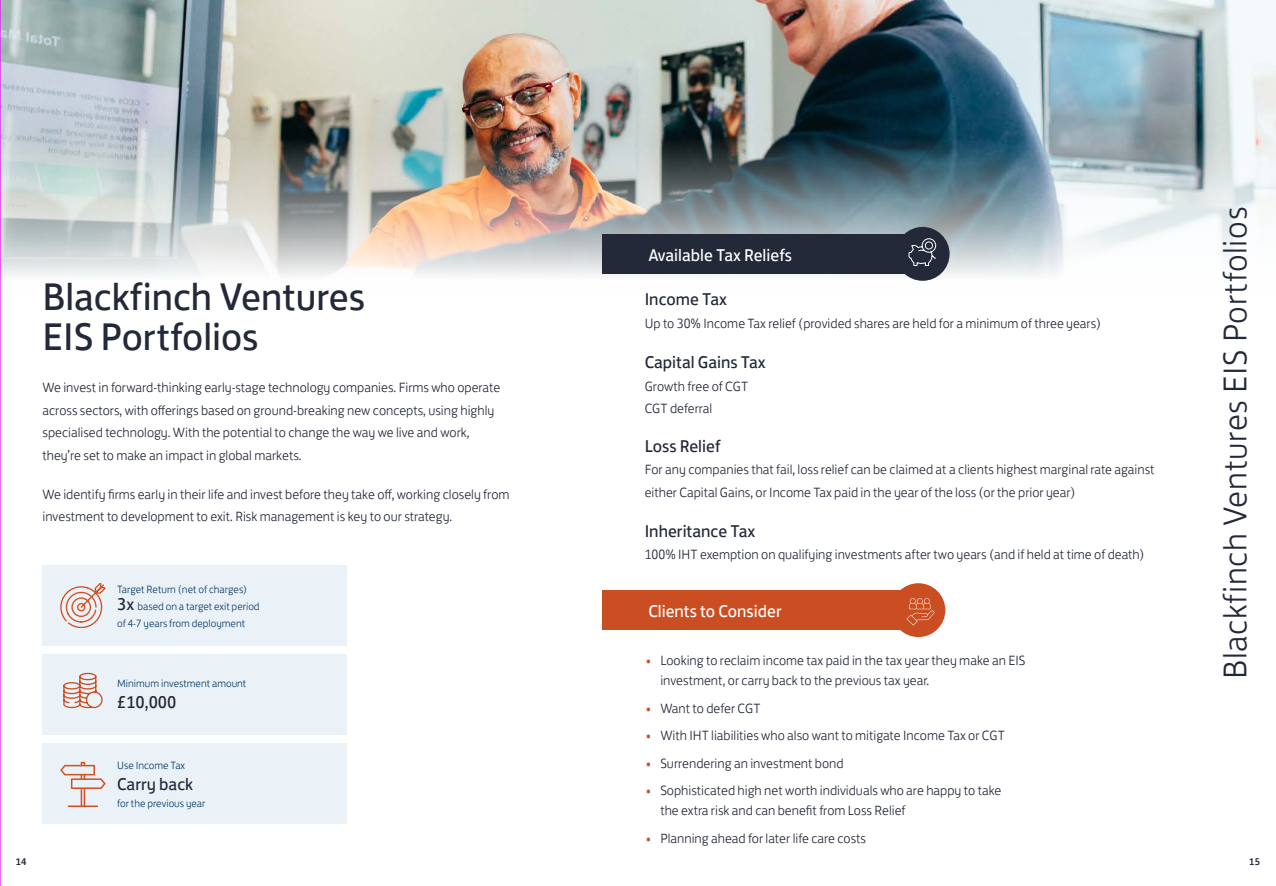
<style>
.page{position:relative;width:1276px;height:886px;background:#fff}
.page>*{position:absolute;margin:0;border:0;box-sizing:border-box;transform-origin:0 0}
.t1{font:39.5px "FS Jack";color:#24293a}
.t2{font:300 33.75px "FS Jack";letter-spacing:.02em;color:#24293a}
.t3{font:17.5px "FS Jack";color:#24293a}
.t4{font:17.5px "FS Jack";color:#fff}
.t5{font:300 13.75px/22.5px "FS Jack";color:#24293a}
.t6{font:300 10.88px/16.8px "FS Jack";color:#073867}
.t7{font:500 10px "FS Jack";color:#24293a}
.s1{font-weight:400;font-size:17.5px;color:#24293a}
.s2{color:#ca4e22}
</style>
<div class="page">
<div style="left:43px;top:654px;width:304px;height:81px;background:#ebf2f7"></div>
<div style="left:43px;top:566px;width:304px;height:80px;background:#ebf2f7"></div>
<div style="left:43px;top:743px;width:304px;height:80px;background:#ebf2f7"></div>
<img style="left:1px;top:0;width:1275px;height:281px">
<div style="left:60px;top:586px;width:42px;height:42px;border:1px dashed #d24f21;border-radius:50%"></div>
<div style="left:66px;top:592px;width:31px;height:30px;border:1px dashed #d24f21;border-radius:50%"></div>
<svg style="left:71px;top:583px;width:35px;height:35px"></svg>
<div style="left:602px;top:590px;width:316px;height:40px;background:#ca4e22"></div>
<div style="left:891px;top:583px;width:54px;height:54px;background:#ca4e22;border-radius:50%"></div>
<svg style="left:906px;top:598px;width:28px;height:27px"></svg>
<div style="left:602px;top:234px;width:316px;height:40px;background:#24293a"></div>
<div style="left:895px;top:227px;width:54px;height:54px;background:#24293a;border-radius:50%"></div>
<svg style="left:908px;top:238px;width:28px;height:28px"></svg>
<svg style="left:63px;top:672px;width:40px;height:37px"></svg>
<svg style="left:60px;top:762px;width:46px;height:45px"></svg>
<hr style="left:0;top:0;width:1px;height:886px;background:#e311f5">
<p class="t1" style="left:43px;top:265px;width:324px">Blackfinch Ventures</p>
<p class="t1" style="left:43px;top:305px;width:217px">EIS Portfolios</p>
<p class="t5" style="left:43px;top:375px;width:459px">We invest in forward-thinking early-stage technology companies. Firms who operate across sectors, with offerings based on ground-breaking new concepts, using highly specialised technology. With the potential to change the way we live and work, they’re set to make an impact in global markets.</p>
<p class="t5" style="left:43px;top:481px;width:468px">We identify firms early in their life and invest before they take off, working closely from investment to development to exit. Risk management is key to our strategy.</p>
<p class="t6" style="left:117px;top:580px;width:131px">Target Return (net of charges)</p>
<p class="t6" style="left:117px;top:597px;width:144px"><span class="s1">3x</span> based on a target exit period of 4-7 years from deployment</p>
<p class="t6" style="left:117px;top:674px;width:131px">Minimum investment amount</p>
<p class="t3" style="left:117px;top:688px;width:61px">£10,000</p>
<p class="t6" style="left:117px;top:756px;width:70px">Use Income Tax</p>
<p class="t3" style="left:117px;top:770px;width:78px">Carry back</p>
<p class="t6" style="left:117px;top:794px;width:90px">for the previous year</p>
<p class="t4" style="left:648px;top:241px;width:145px">Available Tax Reliefs</p>
<p class="t3" style="left:644px;top:286px;width:84px">Income Tax</p>
<p class="t5" style="left:644px;top:311px;width:458px">Up to 30% Income Tax relief (provided shares are held for a minimum of three years)</p>
<p class="t3" style="left:644px;top:348px;width:123px">Capital Gains Tax</p>
<p class="t5" style="left:644px;top:373px;width:105px">Growth free of CGT</p>
<p class="t5" style="left:644px;top:396px;width:69px">CGT deferral</p>
<p class="t3" style="left:644px;top:432px;width:77px">Loss Relief</p>
<p class="t5" style="left:644px;top:457px;width:511px">For any companies that fail, loss relief can be claimed at a clients highest marginal rate against either Capital Gains, or Income Tax paid in the year of the loss (or the prior year)</p>
<p class="t3" style="left:644px;top:517px;width:112px">Inheritance Tax</p>
<p class="t5" style="left:644px;top:542px;width:501px">100% IHT exemption on qualifying investments after two years (and if held at time of death)</p>
<p class="t4" style="left:648px;top:597px;width:135px">Clients to Consider</p>
<p class="t5" style="left:660px;top:649px;width:366px;line-height:20px;text-indent:-14px"><span class="s2">•</span> Looking to reclaim income tax paid in the tax year they make an EIS investment, or carry back to the previous tax year.</p>
<p class="t5" style="left:646px;top:695px;width:116px"><span class="s2">•</span> Want to defer CGT</p>
<p class="t5" style="left:646px;top:723px;width:360px"><span class="s2">•</span> With IHT liabilities who also want to mitigate Income Tax or CGT</p>
<p class="t5" style="left:646px;top:750px;width:199px"><span class="s2">•</span> Surrendering an investment bond</p>
<p class="t5" style="left:660px;top:779px;width:342px;line-height:20px;text-indent:-14px"><span class="s2">•</span> Sophisticated high net worth individuals who are happy to take the extra risk and can benefit from Loss Relief</p>
<p class="t5" style="left:646px;top:825px;width:221px"><span class="s2">•</span> Planning ahead for later life care costs</p>
<p class="t2" style="left:1208px;top:679px;width:474px;rotate:-90deg">Blackfinch Ventures EIS Portfolios</p>
<p class="t7" style="left:16px;top:853px;width:12px">14</p>
<p class="t7" style="left:1249px;top:854px;width:12px">15</p>
</div>
